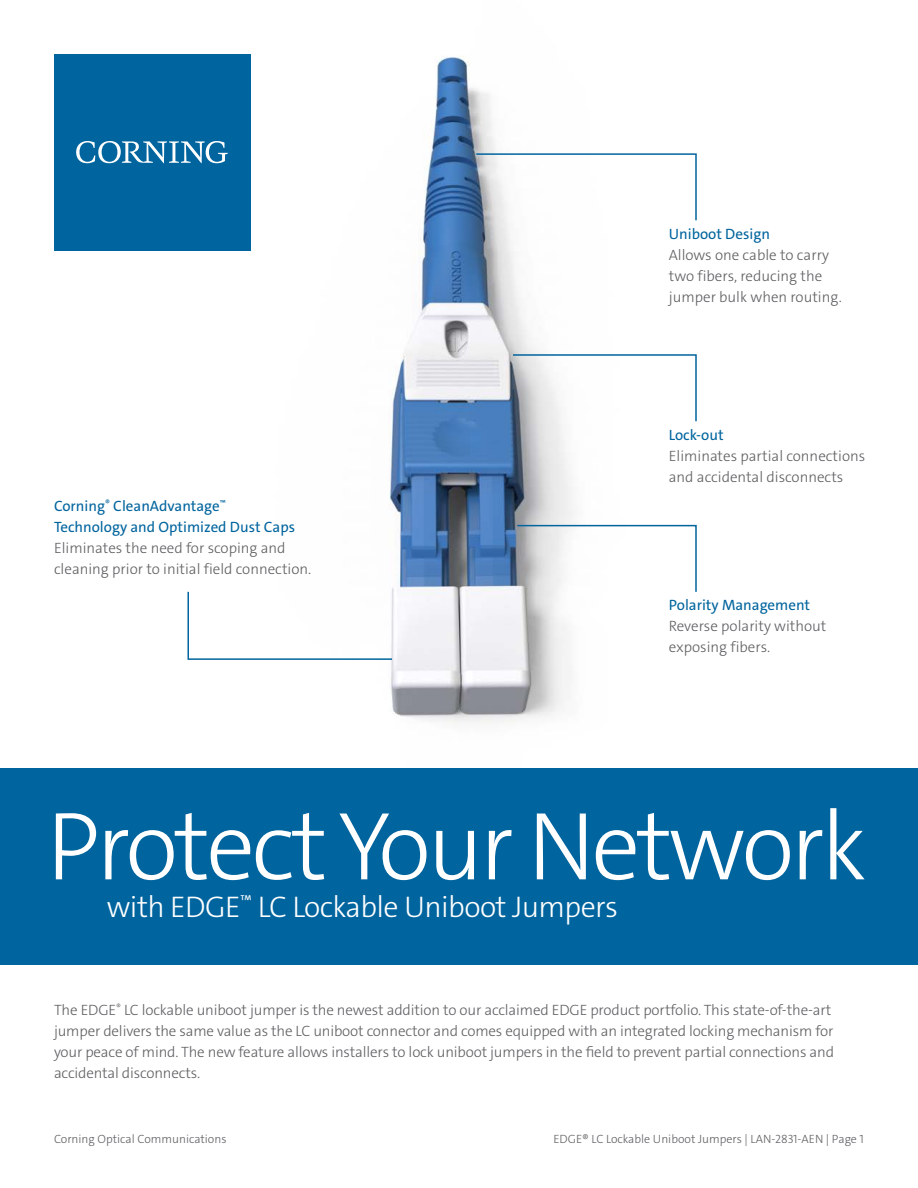
<style>
.page{position:relative;width:918px;height:1188px;background:#fff}
.page>*{position:absolute;margin:0;border:0;box-sizing:border-box;transform-origin:0 0}
.t1{font:300 97.5px "The Sans C4 s";letter-spacing:-.04em;color:#fff}
.t2{font:300 30px "The Sans C4 s";letter-spacing:-.02em;color:#fff}
.t3{font:300 15px/21px "The Sans C4 s";letter-spacing:-.01em;color:#5f6062}
.t4{font:300 15px/21px "The Sans C4 s";color:#5f5f62}
.t5{font:15px "The Sans C4 s";color:#00649e}
.t6{font:300 12px "The Sans C4 s";color:#5f5f62}
.s1{font-weight:400;color:#00649e}
</style>
<div class="page">
<img style="left:0;top:54px;width:918px;height:715px">
<div style="left:0;top:769px;width:918px;height:196px;background:#00649e"></div>
<div style="left:54px;top:54px;width:196px;height:196px;background:#00649e"></div>
<svg style="left:76px;top:141px;width:152px;height:22px"></svg>
<svg style="left:475px;top:153px;width:223px;height:69px"></svg>
<svg style="left:512px;top:353px;width:186px;height:70px"></svg>
<svg style="left:516px;top:524px;width:182px;height:69px"></svg>
<svg style="left:187px;top:590px;width:207px;height:71px"></svg>
<p class="t5" style="left:669px;top:224px;width:103px">Uniboot Design</p>
<p class="t4" style="left:669px;top:245px;width:174px">Allows one cable to carry two fibers, reducing the jumper bulk when routing.</p>
<p class="t4" style="left:54px;top:496px;width:259px"><span class="s1">Corning</span><sup>®</sup> <span class="s1">CleanAdvantage</span><sup>™<br></sup><span class="s1">Technology and Optimized Dust Caps </span>Eliminates the need for scoping and cleaning prior to initial field connection.</p>
<p class="t5" style="left:669px;top:425px;width:56px">Lock-out</p>
<p class="t4" style="left:669px;top:445px;width:198px">Eliminates partial connections and accidental disconnects</p>
<p class="t5" style="left:669px;top:595px;width:143px">Polarity Management</p>
<p class="t4" style="left:669px;top:616px;width:159px">Reverse polarity without exposing fibers.</p>
<p class="t1" style="left:46px;top:784px;width:822px">Protect Your Network</p>
<p class="t2" style="left:107px;top:888px;width:513px">with EDGE<sup>™</sup> LC Lockable Uniboot Jumpers</p>
<p class="t3" style="left:54px;top:1000px;width:782px">The EDGE<sup>®</sup> LC lockable uniboot jumper is the newest addition to our acclaimed EDGE product portfolio. This state-of-the-art jumper delivers the same value as the LC uniboot connector and comes equipped with an integrated locking mechanism for your peace of mind. The new feature allows installers to lock uniboot jumpers in the field to prevent partial connections and accidental disconnects.</p>
<p class="t6" style="left:54px;top:1131px;width:174px">Corning Optical Communications</p>
<p class="t6" style="left:553px;top:1131px;width:312px">EDGE® LC Lockable Uniboot Jumpers | LAN-2831-AEN | Page 1</p>
</div>
